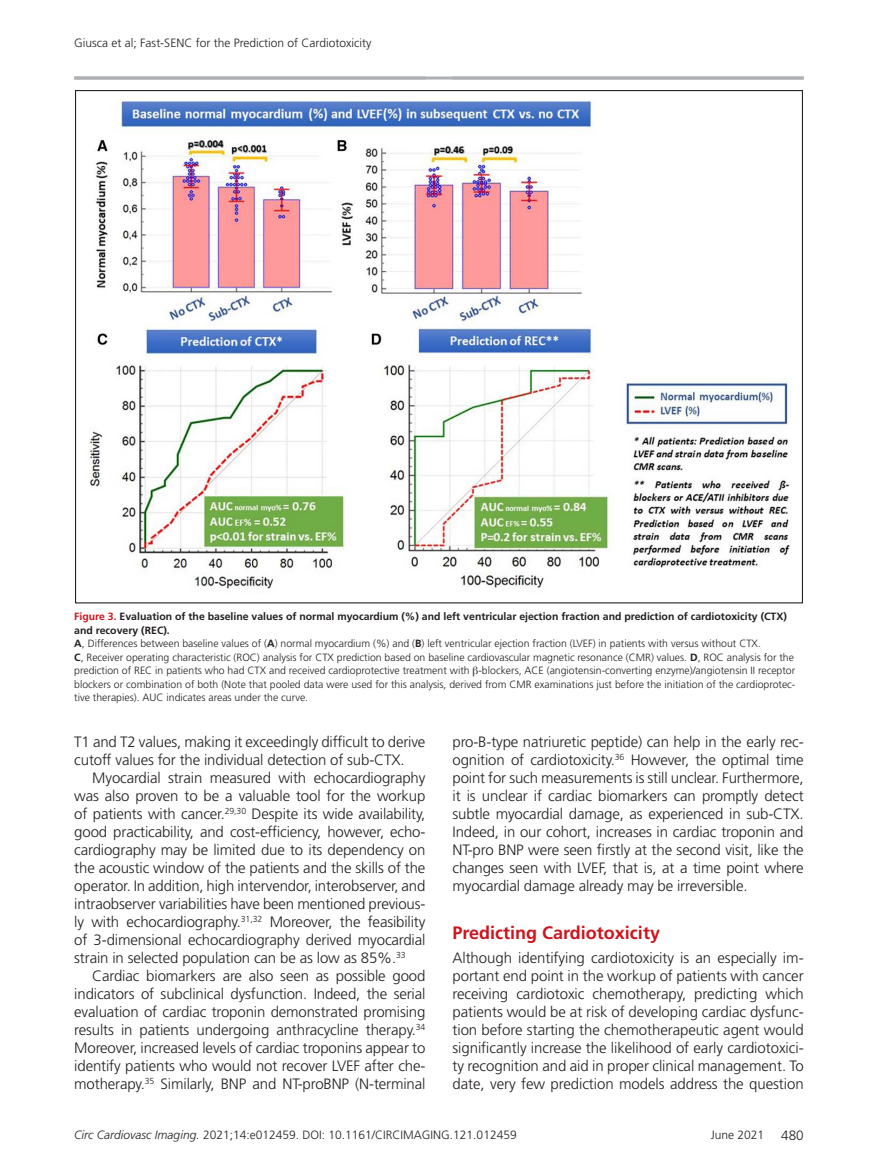
<style>
.page{position:relative;width:878px;height:1175px;background:#fff}
.page>*{position:absolute;margin:0;border:0;box-sizing:border-box;transform-origin:0 0}
.t1{font:700 18px "Frutiger LT Std";color:#cd151d}
.t2{font:300 15px/18px "Frutiger LT Std";letter-spacing:-.01em;color:#231f20;text-align:justify}
.t3{font:300 13.5px "Frutiger LT Std";color:#231f20}
.t4{font:300 12px "Frutiger LT Std";color:#231f20}
.t5{font:300 10.5px/13.5px "Frutiger LT Std";color:#231f20}
.s1{font-weight:700;color:#cd151d}
.s2{font-weight:700}
.s3{font-family:"Gandhari Unicode";font-weight:400}
.s4{font-style:italic}
</style>
<div class="page">
<hr style="left:74px;top:76px;width:729px;height:4px;background:#b9babe">
<svg style="left:75px;top:90px;width:728px;height:514px"></svg>
<p class="t4" style="left:74px;top:36px;width:298px">Giusca et al; Fast-SENC for the Prediction of Cardiotoxicity</p>
<p class="t5" style="left:74px;top:610px;width:722px"><span class="s1">Figure 3.</span> <span class="s2">Evaluation of the baseline values of normal myocardium (%) and left ventricular ejection fraction and prediction of cardiotoxicity (CTX) and recovery (REC).<br>A</span>, Differences between baseline values of (<span class="s2">A</span>) normal myocardium (%) and (<span class="s2">B</span>) left ventricular ejection fraction (LVEF) in patients with versus without CTX.<br><span class="s2">C</span>, Receiver operating characteristic (ROC) analysis for CTX prediction based on baseline cardiovascular magnetic resonance (CMR) values. <span class="s2">D</span>, ROC analysis for the prediction of REC in patients who had CTX and received cardioprotective treatment with <span class="s3">β</span>-blockers, ACE (angiotensin-converting enzyme)/angiotensin II receptor blockers or combination of both (Note that pooled data were used for this analysis, derived from CMR examinations just before the initiation of the cardioprotec&shy;tive therapies). AUC indicates areas under the curve.</p>
<p class="t2" style="left:74px;top:733px;width:353px">T1 and T2 values, making it exceedingly difficult to derive cutoff values for the individual detection of sub-CTX.</p>
<p class="t2" style="left:74px;top:769px;width:353px;text-indent:18px">Myocardial strain measured with echocardiography was also proven to be a valuable tool for the workup of patients with cancer.<sup>29,30</sup> Despite its wide availability, good practicability, and cost-efficiency, however, echo&shy;cardiography may be limited due to its dependency on the acoustic window of the patients and the skills of the operator. In addition, high intervendor, interobserver, and intraobserver variabilities have been mentioned previous&shy;ly with echocardiography.<sup>31,32</sup> Moreover, the feasibility of 3-dimensional echocardiography derived myocardial strain in selected population can be as low as 85%.<sup>33</sup></p>
<p class="t2" style="left:74px;top:967px;width:353px;text-indent:18px">Cardiac biomarkers are also seen as possible good indicators of subclinical dysfunction. Indeed, the serial evaluation of cardiac troponin demonstrated promising results in patients undergoing anthracycline therapy.<sup>34<br></sup>Moreover, increased levels of cardiac troponins appear to identify patients who would not recover LVEF after che&shy;motherapy.<sup>35</sup> Similarly, BNP and NT-proBNP (N-terminal</p>
<p class="t2" style="left:452px;top:733px;width:353px">pro-B-type natriuretic peptide) can help in the early rec&shy;ognition of cardiotoxicity.<sup>36</sup> However, the optimal time point for such measurements is still unclear. Furthermore, it is unclear if cardiac biomarkers can promptly detect subtle myocardial damage, as experienced in sub-CTX.<br>Indeed, in our cohort, increases in cardiac troponin and NT-pro BNP were seen firstly at the second visit, like the changes seen with LVEF, that is, at a time point where myocardial damage already may be irreversible.</p>
<p class="t1" style="left:452px;top:922px;width:209px">Predicting Cardiotoxicity</p>
<p class="t2" style="left:452px;top:949px;width:353px">Although identifying cardiotoxicity is an especially im&shy;portant end point in the workup of patients with cancer receiving cardiotoxic chemotherapy, predicting which patients would be at risk of developing cardiac dysfunc&shy;tion before starting the chemotherapeutic agent would significantly increase the likelihood of early cardiotoxici&shy;ty recognition and aid in proper clinical management. To date, very few prediction models address the question</p>
<p class="t4" style="left:74px;top:1128px;width:444px"><span class="s4">Circ Cardiovasc Imaging.</span> 2021;14:e012459. DOI: 10.1161/CIRCIMAGING.121.012459</p>
<p class="t4" style="left:710px;top:1128px;width:55px">June 2021</p>
<p class="t3" style="left:781px;top:1127px;width:24px">480</p>
</div>
